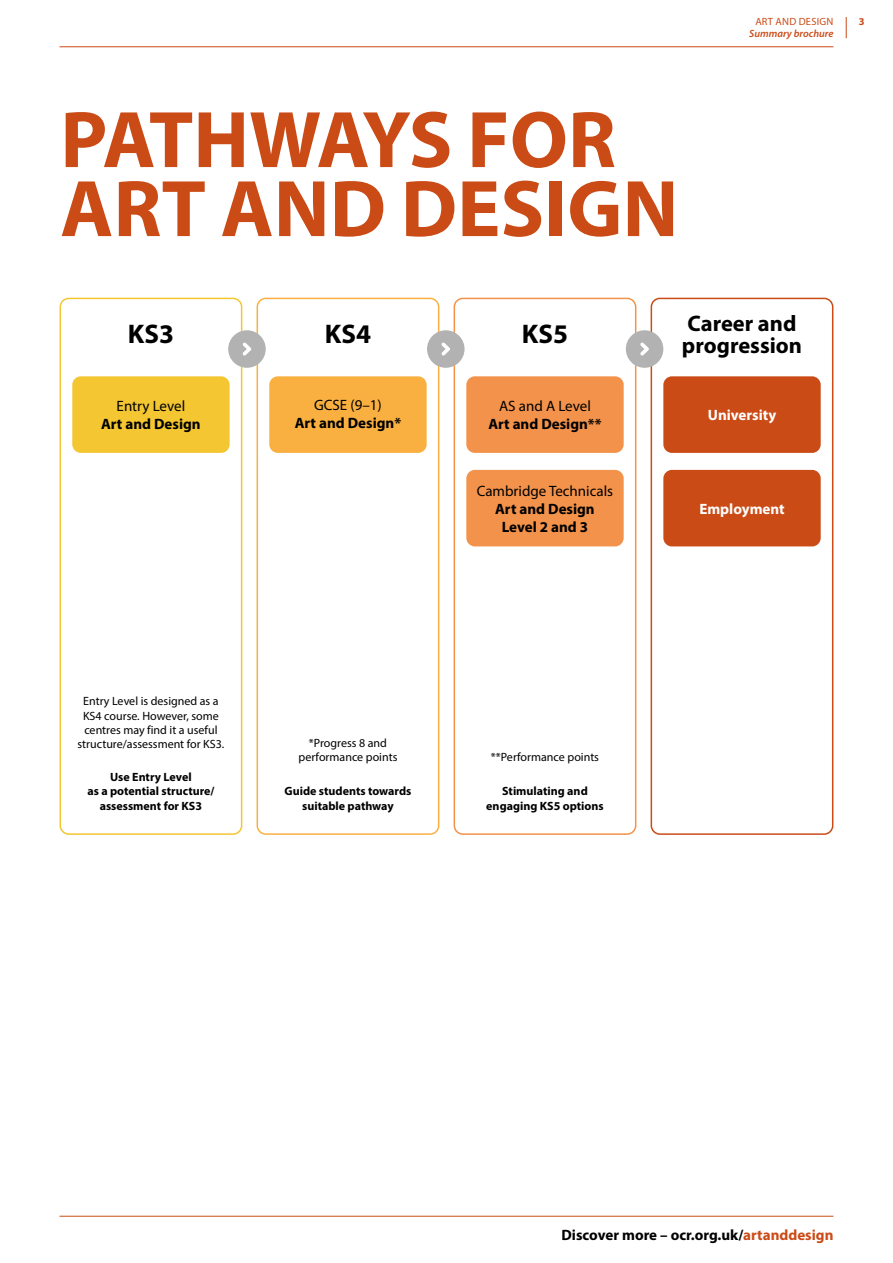
<style>
.page{position:relative;width:893px;height:1263px;background:#fff}
.page>*{position:absolute;margin:0;border:0;box-sizing:border-box;transform-origin:0 0}
.Pathways_Header{font:700 81px/69px "Myriad Pro";color:#cb4b17}
.Pathways_Subhead{font:700 27px "Myriad Pro";color:#000}
.Pathways_Subhead_15pt{font:700 22.5px/22.5px "Myriad Pro";color:#000}
.Pathways_Body_Text_White{font:700 15px/18px "Myriad Pro";color:#000;text-align:center}
.Pathways_Body_Text{font:700 15px/18px "Myriad Pro";color:#000;text-align:center}
.Footer_Text{font:700 15px "Myriad Pro";color:#000}
.Pathways_Body_Text_White-2{font:700 15px "Myriad Pro";color:#fff}
.Pathways_Small_Text{font:12px/14.4px "Myriad Pro";color:#000;text-align:center}
.Pathways_Small_Text-2{font:700 12px/14.4px "Myriad Pro";color:#000;text-align:center}
.t1{font:italic 600 10.5px "Myriad Pro";color:#cb4b17}
.t2{font:10.5px "Myriad Pro";letter-spacing:.02em;color:#cb4b17}
.t3{font:700 10.5px "Myriad Pro";color:#cb4b17}
.s1{font-weight:400}
.s2{color:#cb4b17}
</style>
<div class="page">
<hr style="left:60px;top:46px;width:773px;height:1px;background:#cb4b17">
<hr style="left:60px;top:1216px;width:773px;height:1px;background:#cb4b17">
<svg style="left:846px;top:17px;width:1px;height:21px"></svg>
<div style="left:60px;top:298px;width:182px;height:537px;border:2px solid #f3c632;border-radius:9px"></div>
<div style="left:257px;top:298px;width:182px;height:537px;border:2px solid #f9b041;border-radius:9px"></div>
<div style="left:454px;top:298px;width:182px;height:537px;border:2px solid #f3924a;border-radius:9px"></div>
<div style="left:651px;top:298px;width:182px;height:537px;border:2px solid #cb4b17;border-radius:9px"></div>
<div style="left:663px;top:376px;width:158px;height:77px;background:#cb4b17;border-radius:9px"></div>
<div style="left:663px;top:470px;width:158px;height:76px;background:#cb4b17;border-radius:9px"></div>
<div style="left:72px;top:376px;width:158px;height:77px;background:#f3c632;border-radius:9px"></div>
<div style="left:269px;top:376px;width:158px;height:77px;background:#f9b041;border-radius:9px"></div>
<div style="left:466px;top:376px;width:158px;height:77px;background:#f3924a;border-radius:9px"></div>
<div style="left:466px;top:470px;width:158px;height:76px;background:#f3924a;border-radius:9px"></div>
<div style="left:228px;top:330px;width:38px;height:38px;background:#b3b2b2;border-radius:50%"></div>
<svg style="left:243px;top:342px;width:8px;height:13px"></svg>
<div style="left:427px;top:330px;width:38px;height:38px;background:#b3b2b2;border-radius:50%"></div>
<svg style="left:441px;top:342px;width:9px;height:13px"></svg>
<div style="left:626px;top:330px;width:37px;height:38px;background:#b3b2b2;border-radius:50%"></div>
<svg style="left:640px;top:342px;width:9px;height:13px"></svg>
<h1 class="Pathways_Header" style="left:60px;top:103px;width:620px">PATHWAYS FOR<br>ART AND DESIGN</h1>
<p class="t2" style="left:755px;top:15px;width:80px">ART AND DESIGN</p>
<p class="t1" style="left:749px;top:27px;width:86px">Summary brochure</p>
<p class="t3" style="left:859px;top:14px;width:7px">3</p>
<h2 class="Pathways_Subhead" style="left:128px;top:316px;width:48px">KS3</h2>
<h2 class="Pathways_Subhead" style="left:325px;top:316px;width:48px">KS4</h2>
<h2 class="Pathways_Subhead" style="left:522px;top:316px;width:48px">KS5</h2>
<p class="Pathways_Body_Text" style="left:101px;top:397px;width:101px"><span class="s1">Entry Level<br></span>Art and Design</p>
<p class="Pathways_Body_Text" style="left:295px;top:395px;width:108px"><span class="s1">GCSE (9–1)<br></span>Art and Design*</p>
<p class="Pathways_Body_Text_White" style="left:488px;top:397px;width:115px"><span class="s1">AS and A Level<br></span>Art and Design**</p>
<p class="Pathways_Body_Text_White" style="left:477px;top:481px;width:138px"><span class="s1">Cambridge Technicals<br></span>Art and Design<br>Level 2 and 3</p>
<h2 class="Pathways_Subhead_15pt" style="left:682px;top:311px;width:122px">Career and progression</h2>
<p class="Pathways_Body_Text_White-2" style="left:708px;top:405px;width:70px">University</p>
<p class="Pathways_Body_Text_White-2" style="left:699px;top:499px;width:87px">Employment</p>
<p class="Pathways_Small_Text" style="left:78px;top:694px;width:148px">Entry Level is designed as a<br>KS4 course. However, some centres may find it a useful structure/assessment for KS3.</p>
<p class="Pathways_Small_Text-2" style="left:87px;top:769px;width:129px">Use Entry Level<br>as a potential structure/ assessment for KS3</p>
<p class="Pathways_Small_Text" style="left:299px;top:735px;width:100px">*Progress 8 and performance points</p>
<p class="Pathways_Small_Text-2" style="left:285px;top:783px;width:128px">Guide students towards suitable pathway</p>
<p class="Pathways_Small_Text" style="left:491px;top:750px;width:110px">**Performance points</p>
<p class="Pathways_Small_Text-2" style="left:486px;top:783px;width:119px">Stimulating and engaging KS5 options</p>
<p class="Footer_Text" style="left:561px;top:1225px;width:273px">Discover more – ocr.org.uk/<span class="s2">artanddesign</span></p>
</div>
